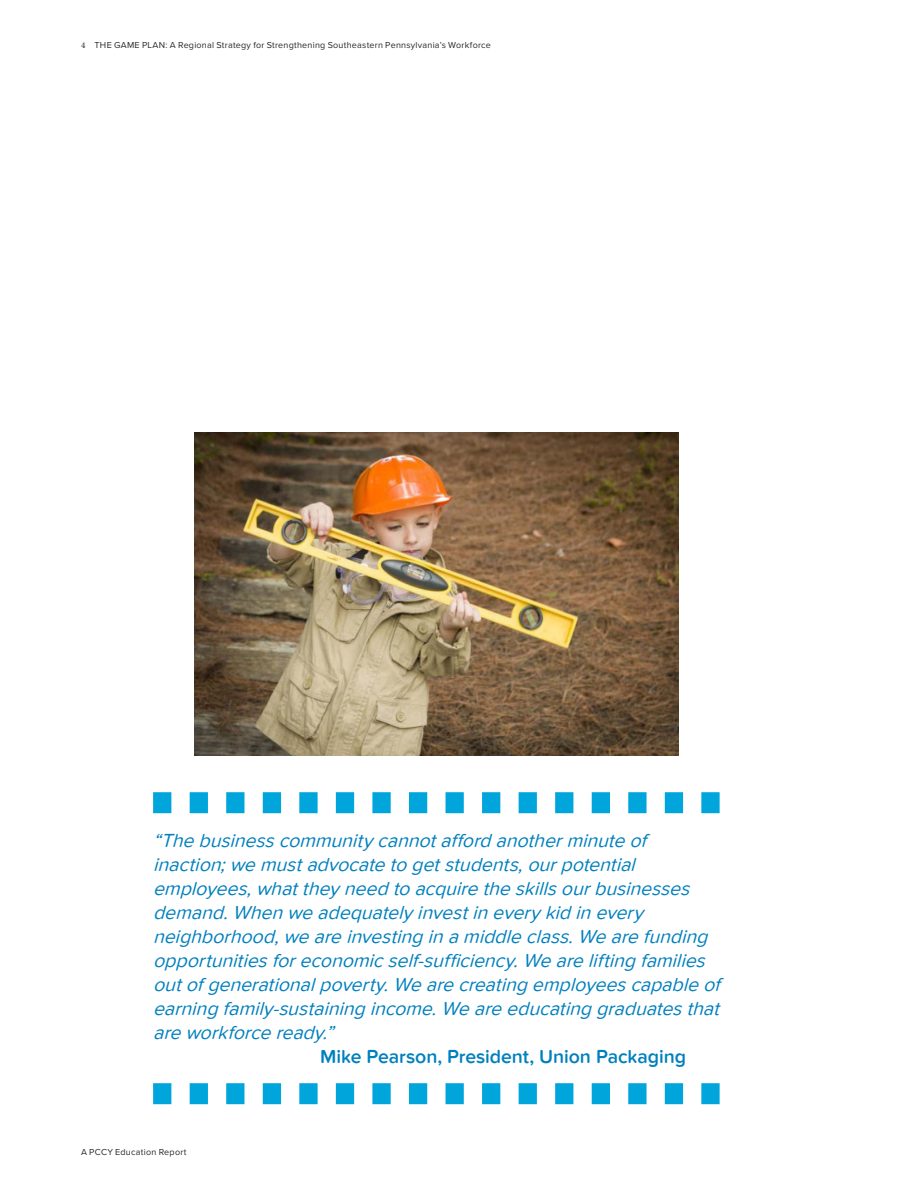
<style>
.page{position:relative;width:918px;height:1188px;background:#fff}
.page>*{position:absolute;margin:0;border:0;box-sizing:border-box;transform-origin:0 0}
.t1{font:italic 19.5px/24px "Proxima Nova Soft";letter-spacing:.005em;color:#0080be}
.t2{font:600 19.5px "Proxima Nova Soft";letter-spacing:-.005em;color:#0080be}
.t3{font:9px "Proxima Nova";letter-spacing:.025em;color:#282829}
.s1{font-family:"Minion Pro"}
</style>
<div class="page">
<img style="left:194px;top:433px;width:485px;height:322px">
<svg style="left:153px;top:792px;width:567px;height:21px"></svg>
<svg style="left:153px;top:1083px;width:567px;height:21px"></svg>
<p class="t3" style="left:81px;top:41px;width:411px"><span class="s1">4</span> THE GAME PLAN: A Regional Strategy for Strengthening Southeastern Pennsylvania’s Workforce</p>
<p class="t1" style="left:153px;top:829px;width:572px">“The businesscommunity cannotafford anotherminute of inaction;we mustadvocate to getstudents,ourpotential employees,whatthey need to acquire the skillsourbusinesses demand.When we adequately investin every kid in every neighborhood,we are investing in a middle class.We are funding opportunitiesforeconomicself-sufficiency.Weareliftingfamilies outof generationalpoverty.We are creating employeescapable of earning family-sustaining income.We are educating graduatesthat are workforce ready.”</p>
<p class="t2" style="left:320px;top:1048px;width:367px">Mike Pearson, President, Union Packaging</p>
<p class="t3" style="left:81px;top:1148px;width:107px">A PCCY Education Report</p>
</div>
